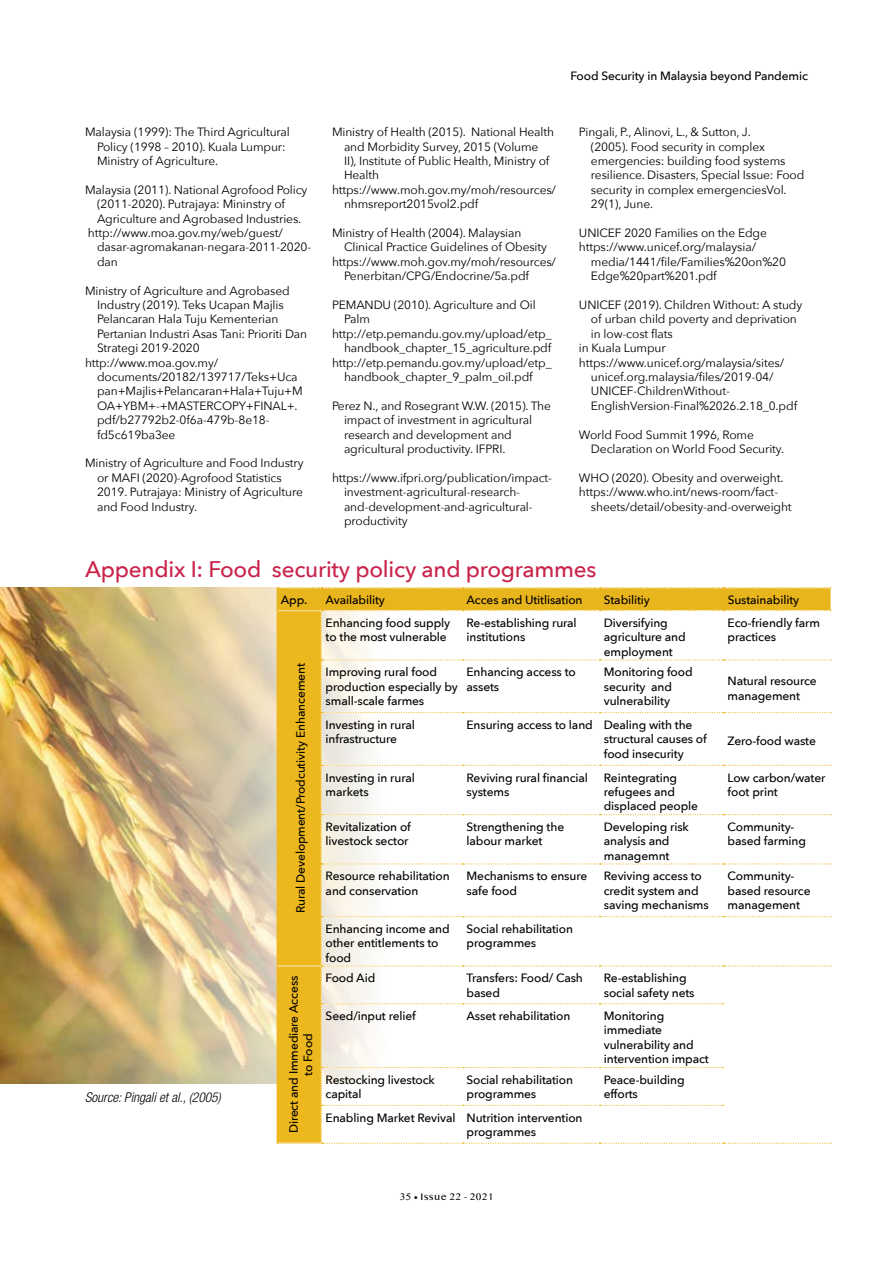
<style>
.page{position:relative;width:893px;height:1263px;background:#fff}
.page>*{position:absolute;margin:0;border:0;box-sizing:border-box;transform-origin:0 0}
.t1{font:500 22.5px "Avenir Next";letter-spacing:-.01em;color:#c9234a}
.t2{font:italic 300 condensed 13.5px "Helvetica Neue LT Std";color:#000}
.t3{font:12px/14.4px "Avenir Next";letter-spacing:-.01em;color:#000}
.t4{font:500 12px/14.4px "Avenir Next";letter-spacing:-.01em;color:#000}
.t5{font:9px "Bangla MN";letter-spacing:.04em;color:#000}
</style>
<div class="page">
<img style="left:0;top:587px;width:277px;height:497px">
<svg style="left:277px;top:587px;width:554px;height:557px"></svg>
<p class="t4" style="left:570px;top:68px;width:239px">Food Security in Malaysia beyond Pandemic</p>
<p class="t3" style="left:332px;top:124px;width:224px">Ministry of Health (2015). National Health</p>
<p class="t3" style="left:344px;top:139px;width:196px">and Morbidity Survey, 2015 (Volume</p>
<p class="t3" style="left:344px;top:153px;width:207px">II), Institute of Public Health, Ministry of</p>
<p class="t3" style="left:344px;top:168px;width:37px">Health</p>
<p class="t3" style="left:332px;top:182px;width:226px">https://www.moh.gov.my/moh/resources/</p>
<p class="t3" style="left:344px;top:196px;width:136px">nhmsreport2015vol2.pdf</p>
<p class="t3" style="left:332px;top:225px;width:191px">Ministry of Health (2004). Malaysian</p>
<p class="t3" style="left:344px;top:240px;width:205px">Clinical Practice Guidelines of Obesity</p>
<p class="t3" style="left:332px;top:254px;width:226px">https://www.moh.gov.my/moh/resources/</p>
<p class="t3" style="left:344px;top:268px;width:187px">Penerbitan/CPG/Endocrine/5a.pdf</p>
<p class="t3" style="left:332px;top:297px;width:205px">PEMANDU (2010). Agriculture and Oil</p>
<p class="t3" style="left:344px;top:312px;width:27px">Palm</p>
<p class="t3" style="left:332px;top:326px;width:221px">http://etp.pemandu.gov.my/upload/etp_</p>
<p class="t3" style="left:344px;top:340px;width:209px">handbook_chapter_15_agriculture.pdf</p>
<p class="t3" style="left:332px;top:355px;width:221px">http://etp.pemandu.gov.my/upload/etp_</p>
<p class="t3" style="left:344px;top:369px;width:190px">handbook_chapter_9_palm_oil.pdf</p>
<p class="t3" style="left:344px;top:398px;width:208px;text-indent:-12px">Perez N., and Rosegrant W.W. (2015). The impact of investment in agricultural research and development and agricultural productivity. IFPRI.</p>
<p class="t3" style="left:344px;top:470px;width:210px;text-indent:-12px">https://www.ifpri.org/publication/impact&shy;investment-agricultural-research&shy;and-development-and-agricultural&shy;productivity</p>
<h1 class="t1" style="left:85px;top:549px;width:513px">Appendix I: Food security policy and programmes</h1>
<p class="t3" style="left:97px;top:124px;width:194px;text-indent:-12px">Malaysia (1999): The Third Agricultural<br>Policy (1998 – 2010). Kuala Lumpur:<br>Ministry of Agriculture.</p>
<p class="t3" style="left:85px;top:182px;width:224px">Malaysia (2011). National Agrofood Policy</p>
<p class="t3" style="left:97px;top:196px;width:190px">(2011-2020). Putrajaya: Mininstry of</p>
<p class="t3" style="left:97px;top:211px;width:206px">Agriculture and Agrobased Industries.</p>
<p class="t3" style="left:88px;top:225px;width:196px">http://www.moa.gov.my/web/guest/</p>
<p class="t3" style="left:97px;top:240px;width:216px">dasar-agromakanan-negara-2011-2020-</p>
<p class="t3" style="left:97px;top:254px;width:22px">dan</p>
<p class="t3" style="left:85px;top:283px;width:206px">Ministry of Agriculture and Agrobased</p>
<p class="t3" style="left:97px;top:297px;width:188px">Industry (2019). Teks Ucapan Majlis</p>
<p class="t3" style="left:97px;top:312px;width:183px">Pelancaran Hala Tuju Kementerian</p>
<p class="t3" style="left:97px;top:326px;width:212px">Pertanian Industri Asas Tani: Prioriti Dan</p>
<p class="t3" style="left:97px;top:340px;width:104px">Strategi 2019-2020</p>
<p class="t3" style="left:85px;top:355px;width:135px">http://www.moa.gov.my/</p>
<p class="t3" style="left:97px;top:369px;width:202px">documents/20182/139717/Teks+Uca</p>
<p class="t3" style="left:97px;top:384px;width:207px">pan+Majlis+Pelancaran+Hala+Tuju+M</p>
<p class="t3" style="left:97px;top:398px;width:202px">OA+YBM+-+MASTERCOPY+FINAL+.</p>
<p class="t3" style="left:97px;top:412px;width:174px">pdf/b27792b2-0f6a-479b-8e18-</p>
<p class="t3" style="left:97px;top:427px;width:80px">fd5c619ba3ee</p>
<p class="t3" style="left:97px;top:456px;width:208px;text-indent:-12px">Ministry of Agriculture and Food Industry or MAFI (2020)-Agrofood Statistics 2019. Putrajaya: Ministry of Agriculture and Food Industry.</p>
<p class="t3" style="left:591px;top:124px;width:215px;text-indent:-12px">Pingali, P., Alinovi, L., &amp; Sutton, J.<br>(2005). Food security in complex emergencies: building food systems resilience. Disasters, Special Issue: Food security in complex emergenciesVol.<br>29(1), June.</p>
<p class="t3" style="left:579px;top:225px;width:189px">UNICEF 2020 Families on the Edge</p>
<p class="t3" style="left:579px;top:240px;width:179px">https://www.unicef.org/malaysia/</p>
<p class="t3" style="left:591px;top:254px;width:197px">media/1441/file/Families%20on%20</p>
<p class="t3" style="left:591px;top:268px;width:127px">Edge%20part%201.pdf</p>
<p class="t3" style="left:579px;top:297px;width:225px">UNICEF (2019). Children Without: A study</p>
<p class="t3" style="left:591px;top:312px;width:207px">of urban child poverty and deprivation</p>
<p class="t3" style="left:591px;top:326px;width:83px">in low-cost flats</p>
<p class="t3" style="left:579px;top:340px;width:88px">in Kuala Lumpur</p>
<p class="t3" style="left:579px;top:355px;width:207px">https://www.unicef.org/malaysia/sites/</p>
<p class="t3" style="left:591px;top:369px;width:184px">unicef.org.malaysia/files/2019-04/</p>
<p class="t3" style="left:591px;top:384px;width:141px">UNICEF-ChildrenWithout-</p>
<p class="t3" style="left:591px;top:398px;width:208px">EnglishVersion-Final%2026.2.18_0.pdf</p>
<p class="t3" style="left:591px;top:427px;width:195px;text-indent:-12px">World Food Summit 1996, Rome<br>Declaration on World Food Security.</p>
<p class="t3" style="left:579px;top:470px;width:206px">WHO (2020). Obesity and overweight.</p>
<p class="t3" style="left:579px;top:484px;width:201px">https://www.who.int/news-room/fact-</p>
<p class="t3" style="left:591px;top:499px;width:202px">sheets/detail/obesity-and-overweight</p>
<p class="t4" style="left:281px;top:592px;width:28px">App.</p>
<p class="t4" style="left:326px;top:592px;width:61px">Availability</p>
<p class="t4" style="left:467px;top:592px;width:118px">Acces and Utitlisation</p>
<p class="t4" style="left:604px;top:592px;width:48px">Stabilitiy</p>
<p class="t4" style="left:728px;top:592px;width:73px">Sustainability</p>
<p class="t2" style="left:85px;top:1089px;width:137px">Source:Pingalietal.,(2005)</p>
<p class="t4" style="left:293px;top:913px;width:251px;rotate:-90deg">Rural Development/Prodcutivity Enhancement</p>
<p class="t4" style="left:326px;top:615px;width:126px">Enhancing food supply to the most vulnerable</p>
<p class="t4" style="left:467px;top:615px;width:112px">Re-establishing rural institutions</p>
<p class="t4" style="left:604px;top:615px;width:83px">Diversifying agriculture and employment</p>
<p class="t4" style="left:728px;top:615px;width:94px">Eco-friendly farm practices</p>
<p class="t4" style="left:326px;top:664px;width:134px">Improving rural food production especially by small-scale farmes</p>
<p class="t4" style="left:467px;top:664px;width:111px">Enhancing access to assets</p>
<p class="t4" style="left:604px;top:664px;width:90px">Monitoring food security and vulnerability</p>
<p class="t4" style="left:728px;top:673px;width:91px">Natural resource management</p>
<p class="t4" style="left:326px;top:717px;width:91px">Investing in rural infrastructure</p>
<p class="t4" style="left:604px;top:717px;width:104px;text-indent:-137px">Ensuring access to land Dealing with the structural causes of food insecurity</p>
<p class="t4" style="left:728px;top:733px;width:90px">Zero-food waste</p>
<p class="t4" style="left:326px;top:770px;width:91px">Investing in rural markets</p>
<p class="t4" style="left:467px;top:770px;width:123px">Reviving rural financial systems</p>
<p class="t4" style="left:604px;top:770px;width:96px">Reintegrating refugees and displaced people</p>
<p class="t4" style="left:728px;top:770px;width:99px">Low carbon/water foot print</p>
<p class="t4" style="left:326px;top:819px;width:87px">Revitalization of livestock sector</p>
<p class="t4" style="left:467px;top:819px;width:99px">Strengthening the labour market</p>
<p class="t4" style="left:604px;top:819px;width:87px">Developing risk analysis and managemnt</p>
<p class="t4" style="left:728px;top:819px;width:80px">Community&shy;based farming</p>
<p class="t4" style="left:326px;top:868px;width:126px">Resource rehabilitation and conservation</p>
<p class="t4" style="left:467px;top:868px;width:122px">Mechanisms to ensure safe food</p>
<p class="t4" style="left:604px;top:868px;width:106px">Reviving access to credit system and saving mechanisms</p>
<p class="t4" style="left:728px;top:868px;width:84px">Community&shy;based resource management</p>
<p class="t4" style="left:326px;top:921px;width:125px">Enhancing income and other entitlements to food</p>
<p class="t4" style="left:467px;top:921px;width:108px">Social rehabilitation programmes</p>
<p class="t4" style="left:286px;top:1133px;width:159px;text-align:center;rotate:-90deg">Direct and Immediare Access to Food</p>
<p class="t4" style="left:326px;top:970px;width:51px">Food Aid</p>
<p class="t4" style="left:467px;top:970px;width:118px">Transfers: Food/ Cash based</p>
<p class="t4" style="left:604px;top:970px;width:92px">Re-establishing social safety nets</p>
<p class="t4" style="left:326px;top:1008px;width:92px">Seed/input relief</p>
<p class="t4" style="left:467px;top:1008px;width:105px">Asset rehabilitation</p>
<p class="t4" style="left:604px;top:1008px;width:107px">Monitoring immediate vulnerability and intervention impact</p>
<p class="t4" style="left:326px;top:1072px;width:111px">Restocking livestock capital</p>
<p class="t4" style="left:467px;top:1072px;width:108px">Social rehabilitation programmes</p>
<p class="t4" style="left:604px;top:1072px;width:82px">Peace-building efforts</p>
<p class="t4" style="left:467px;top:1110px;width:118px;text-indent:-141px">Enabling Market Revival Nutrition intervention programmes</p>
<p class="t5" style="left:400px;top:1191px;width:95px">35 • Issue 22 - 2021</p>
</div>
